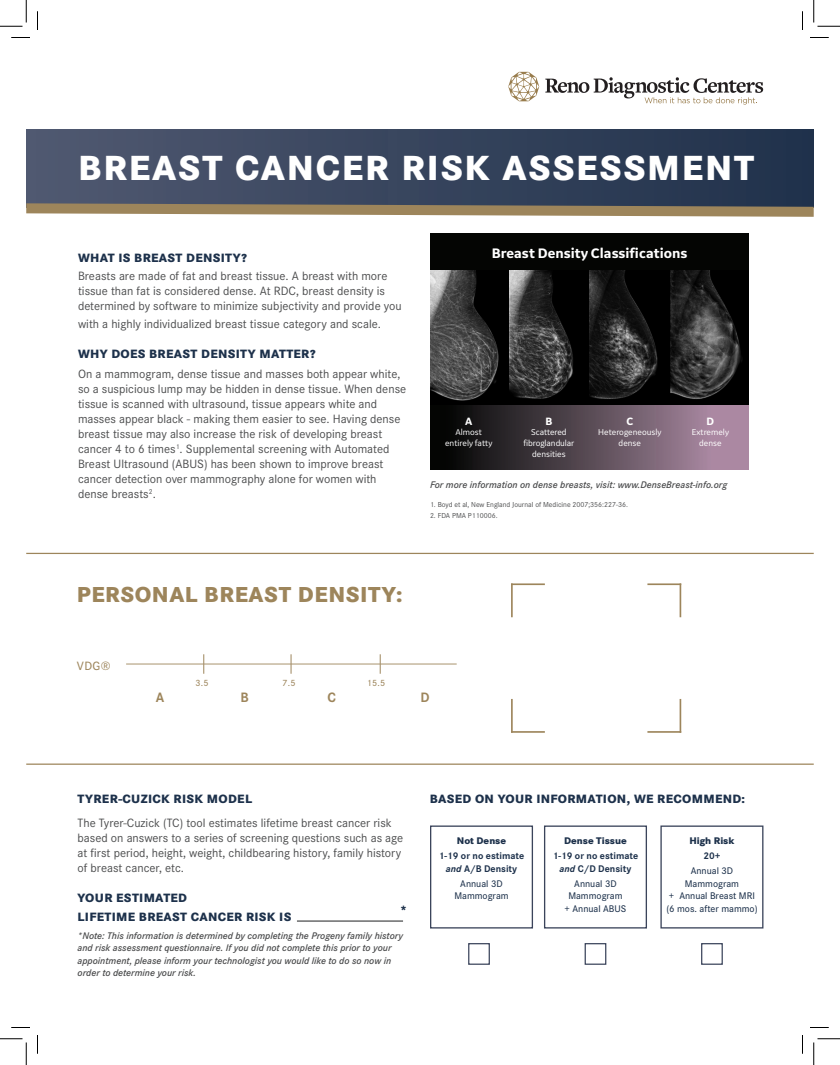
<style>
.page{position:relative;width:840px;height:1065px;background:#fff}
.page>*{position:absolute;margin:0;border:0;box-sizing:border-box;transform-origin:0 0}
.t1{font:800 36.25px "Corporate S Pro";letter-spacing:.05em;color:#fff}
.Subhead{font:800 22.5px "Corporate S";letter-spacing:.025em;color:#9d855b}
.t2{font:700 14.38px "GE Inspira Sans";color:#fff}
.Subhead-2{font:700 14.12px "Corporate S";color:#9d855b}
.Body_copy{font:12.5px/15px "Corporate S";color:#4b4c4d}
.Subhead-3{font:800 12.5px/18.8px "Corporate S";letter-spacing:.025em;color:#1d314b}
.Body_copy-2{font:800 12.5px "Corporate S";letter-spacing:.025em;color:#1d314b}
.Subhead-4{font:500 12.5px "Corporate S";color:#9d855b}
.t3{font:700 11.12px "GE Inspira Sans";color:#fff}
.Body_copy-3{font:italic 600 10px/12.5px "Corporate S";color:#4b4c4d}
.Body_copy-4{font:500 10px/12.5px "Corporate S";color:#1d314b;text-align:center}
.Body_copy-5{font:700 10px/15px "Corporate S";color:#1d314b;text-align:center}
.Body_copy-6{font:800 10px "Corporate S";color:#1d314b}
.Subhead-5{font:500 9.38px "Corporate S";color:#9d855b}
.t4{font:8.88px/10.6px "GE Inspira Sans";color:#fff;text-align:center}
.Body_copy-7{font:7.5px "Corporate S";color:#4b4c4d}
.s1{font-weight:800;color:#1d314b}
.s2{font-weight:800}
.s3{font-style:italic}
.s4{font-weight:700}
</style>
<div class="page">
<div style="left:26px;top:129px;width:788px;height:78px;background:linear-gradient(to right,#505970,#1f314b)"></div>
<svg style="left:26px;top:203px;width:788px;height:14px;background:#9a8b71"></svg>
<svg style="left:508px;top:72px;width:31px;height:29px"></svg>
<svg style="left:545px;top:77px;width:218px;height:28px"></svg>
<div style="left:430px;top:233px;width:319px;height:177px;background:#040503"></div>
<div style="left:430px;top:405px;width:319px;height:65px;background:linear-gradient(to right,#000100,#b995b0)"></div>
<img style="left:430px;top:270px;width:228px;height:131px">
<svg style="left:670px;top:270px;width:72px;height:129px"></svg>
<hr style="left:26px;top:553px;width:788px;height:1px;background:#9d855b">
<hr style="left:26px;top:764px;width:788px;height:1px;background:#9d855b">
<hr style="left:297px;top:920px;width:106px;height:2px;background:#4b4c4d">
<div style="left:430px;top:825px;width:103px;height:104px;border:1px solid #3b445b"></div>
<div style="left:544px;top:825px;width:103px;height:104px;border:1px solid #3b445b"></div>
<div style="left:660px;top:825px;width:103px;height:104px;border:1px solid #3b445b"></div>
<div style="left:468px;top:943px;width:22px;height:22px;border:1px solid #3b445b"></div>
<div style="left:585px;top:943px;width:21px;height:22px;border:1px solid #3b445b"></div>
<div style="left:701px;top:943px;width:22px;height:22px;border:1px solid #3b445b"></div>
<svg style="left:203px;top:654px;width:1px;height:20px"></svg>
<svg style="left:291px;top:654px;width:1px;height:20px"></svg>
<svg style="left:380px;top:654px;width:1px;height:20px"></svg>
<hr style="left:511px;top:583px;width:2px;height:34px;background:#9d855b">
<hr style="left:511px;top:583px;width:34px;height:2px;background:#9d855b">
<hr style="left:680px;top:583px;width:1px;height:34px;background:#9d855b">
<hr style="left:647px;top:583px;width:34px;height:2px;background:#9d855b">
<hr style="left:511px;top:699px;width:2px;height:34px;background:#9d855b">
<hr style="left:511px;top:731px;width:34px;height:2px;background:#9d855b">
<hr style="left:680px;top:699px;width:1px;height:34px;background:#9d855b">
<hr style="left:647px;top:731px;width:34px;height:2px;background:#9d855b">
<hr style="left:126px;top:664px;width:331px;height:1px;background:#a8936e">
<svg style="left:11px;top:37px;width:19px;height:1px"></svg>
<svg style="left:810px;top:37px;width:19px;height:1px"></svg>
<svg style="left:11px;top:1027px;width:19px;height:1px"></svg>
<svg style="left:810px;top:1027px;width:19px;height:1px"></svg>
<svg style="left:37px;top:11px;width:1px;height:19px"></svg>
<svg style="left:37px;top:1035px;width:1px;height:19px"></svg>
<svg style="left:802px;top:11px;width:1px;height:19px"></svg>
<svg style="left:802px;top:1035px;width:1px;height:19px"></svg>
<svg style="left:0;top:0;width:27px;height:27px"></svg>
<svg style="left:0;top:1039px;width:27px;height:26px"></svg>
<svg style="left:814px;top:0;width:26px;height:27px"></svg>
<svg style="left:814px;top:1039px;width:26px;height:26px"></svg>
<p class="t1" style="left:78px;top:139px;width:678px">BREAST CANCER RISK ASSESSMENT</p>
<p class="Subhead-3" style="left:78px;top:249px;width:171px">WHAT IS BREAST DENSITY?</p>
<p class="Body_copy" style="left:78px;top:268px;width:325px">Breasts are made of fat and breast tissue. A breast with more tissue than fat is considered dense. At RDC, breast density is determined by software to minimize subjectivity and provide you</p>
<p class="Body_copy" style="left:78px;top:315px;width:305px">with a highly individualized breast tissue category and scale.</p>
<p class="Subhead-3" style="left:78px;top:344px;width:239px">WHY DOES BREAST DENSITY MATTER?</p>
<p class="Body_copy" style="left:78px;top:366px;width:330px">On a mammogram, dense tissue and masses both appear white, so a suspicious lump may be hidden in dense tissue. When dense tissue is scanned with ultrasound, tissue appears white and masses appear black - making them easier to see. Having dense breast tissue may also increase the risk of developing breast cancer 4 to 6 times<sup>1</sup>. Supplemental screening with Automated Breast Ultrasound (ABUS) has been shown to improve breast cancer detection over mammography alone for women with dense breasts<sup>2</sup>.</p>
<p class="t2" style="left:492px;top:244px;width:197px">Breast Density Classifications</p>
<p class="t3" style="left:465px;top:414px;width:9px">A</p>
<p class="t4" style="left:445px;top:427px;width:49px">Almost entirely fatty</p>
<p class="t3" style="left:545px;top:414px;width:8px">B</p>
<p class="t4" style="left:524px;top:427px;width:52px">Scattered fibroglandular densities</p>
<p class="t3" style="left:626px;top:414px;width:8px">C</p>
<p class="t4" style="left:598px;top:427px;width:65px">Heterogeneously dense</p>
<p class="t3" style="left:707px;top:414px;width:9px">D</p>
<p class="t4" style="left:692px;top:427px;width:39px">Extremely dense</p>
<p class="Body_copy-3" style="left:430px;top:479px;width:299px">For more information on dense breasts, visit: www.DenseBreast-info.org</p>
<p class="Body_copy-7" style="left:430px;top:500px;width:200px">1. Boyd et al, New England Journal of Medicine 2007;356:227-36.</p>
<p class="Body_copy-7" style="left:430px;top:511px;width:69px">2. FDA PMA P110006.</p>
<p class="Subhead" style="left:77px;top:579px;width:327px">PERSONAL BREAST DENSITY:</p>
<p class="Subhead-4" style="left:77px;top:658px;width:35px">VDG®</p>
<p class="Subhead-5" style="left:196px;top:677px;width:15px">3.5</p>
<p class="Subhead-5" style="left:282px;top:677px;width:15px">7.5</p>
<p class="Subhead-5" style="left:367px;top:677px;width:20px">15.5</p>
<p class="Subhead-2" style="left:156px;top:687px;width:10px">A</p>
<p class="Subhead-2" style="left:240px;top:687px;width:10px">B</p>
<p class="Subhead-2" style="left:327px;top:687px;width:10px">C</p>
<p class="Subhead-2" style="left:420px;top:687px;width:11px">D</p>
<p class="Body_copy" style="left:78px;top:787px;width:316px;line-height:23.8px"><span class="s1">TYRER-CUZICK RISK MODEL<br></span>The Tyrer-Cuzick (TC) tool estimates lifetime breast cancer risk</p>
<p class="Body_copy" style="left:78px;top:830px;width:327px">based on answers to a series of screening questions such as age at first period, height, weight, childbearing history, family history of breast cancer, etc.</p>
<p class="Subhead-3" style="left:78px;top:888px;width:215px">YOUR ESTIMATED<br>LIFETIME BREAST CANCER RISK IS</p>
<p class="Subhead-3" style="left:401px;top:900px;width:8px">*</p>
<p class="Body_copy-3" style="left:78px;top:929px;width:327px">*Note: This information is determined by completing the Progeny family history and risk assessment questionnaire. If you did not complete this prior to your appointment, please inform your technologist you would like to do so now in order to determine your risk.</p>
<p class="Body_copy-2" style="left:430px;top:790px;width:317px">BASED ON YOUR INFORMATION, WE RECOMMEND:</p>
<p class="Body_copy-5" style="left:439px;top:833px;width:87px"><span class="s2">Not Dense<br></span>1-19 or no estimate</p>
<p class="Body_copy-5" style="left:446px;top:861px;width:73px"><span class="s3">and</span> A/B Density</p>
<p class="Body_copy-4" style="left:460px;top:877px;width:44px">Annual 3D</p>
<p class="Body_copy-4" style="left:454px;top:889px;width:56px">Mammogram</p>
<p class="Body_copy-5" style="left:553px;top:833px;width:87px"><span class="s2">Dense Tissue<br></span>1-19 or no estimate</p>
<p class="Body_copy-5" style="left:560px;top:861px;width:73px"><span class="s3">and</span> C/D Density</p>
<p class="Body_copy-4" style="left:565px;top:877px;width:63px">Annual 3D<br>Mammogram + Annual ABUS</p>
<p class="Body_copy-6" style="left:689px;top:834px;width:47px">High Risk</p>
<p class="Body_copy-4" style="left:691px;top:848px;width:44px;line-height:15px"><span class="s4">20+<br></span>Annual 3D</p>
<p class="Body_copy-4" style="left:685px;top:877px;width:56px">Mammogram</p>
<p class="Body_copy-4" style="left:666px;top:890px;width:93px;text-align:left">+ Annual Breast MRI (6 mos. after mammo)</p>
</div>
